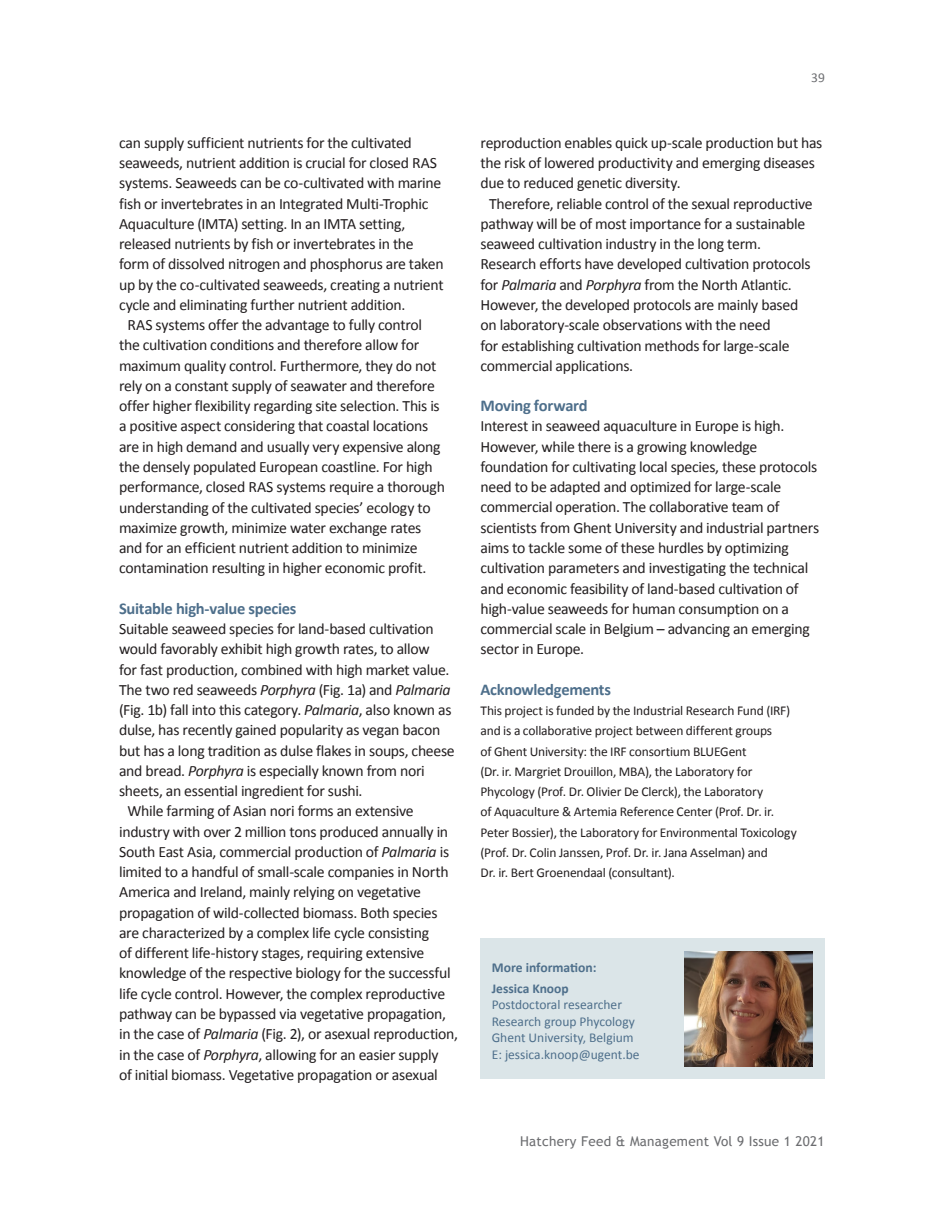
<style>
.page{position:relative;width:944px;height:1214px;background:#fff}
.page>*{position:absolute;margin:0;border:0;box-sizing:border-box;transform-origin:0 0}
.t1{font:700 16.5px "Calibri";letter-spacing:-.02em;color:#4e6f8b}
.t2{font:15.75px/20.2px "Calibri";letter-spacing:-.02em;color:#231f20}
.t3{font:700 13.65px "Calibri";color:#4e6f8b}
.t4{font:13.5px/20.2px "Calibri";letter-spacing:-.015em;color:#231f20}
.t5{font:13.5px/16.5px "Calibri";color:#4e6f8b}
.t6{font:13.5px "Trebuchet MS";letter-spacing:.02em;color:#6c6d70}
.t7{font:700 13.5px "Calibri";color:#4e6f8b}
.t8{font:13.5px "Calibri";color:#6c6d70}
.s1{font-style:italic}
</style>
<div class="page">
<div style="left:480px;top:938px;width:344px;height:141px;background:#dbe5e8"></div>
<img style="left:685px;top:951px;width:127px;height:115px">
<p class="t2" style="left:119px;top:132px;width:294px">can supply sufficient nutrients for the cultivated</p>
<p class="t2" style="left:119px;top:152px;width:319px">seaweeds, nutrient addition is crucial for closed RAS</p>
<p class="t2" style="left:119px;top:172px;width:324px">systems. Seaweeds can be co-cultivated with marine</p>
<p class="t2" style="left:119px;top:192px;width:311px">fish or invertebrates in an Integrated Multi-Trophic</p>
<p class="t2" style="left:119px;top:213px;width:288px">Aquaculture (IMTA) setting. In an IMTA setting,</p>
<p class="t2" style="left:119px;top:233px;width:296px">released nutrients by fish or invertebrates in the</p>
<p class="t2" style="left:119px;top:253px;width:326px">form of dissolved nitrogen and phosphorus are taken</p>
<p class="t2" style="left:119px;top:273px;width:326px">up by the co-cultivated seaweeds, creating a nutrient</p>
<p class="t2" style="left:119px;top:294px;width:288px">cycle and eliminating further nutrient addition.</p>
<p class="t2" style="left:128px;top:314px;width:296px">RAS systems offer the advantage to fully control</p>
<p class="t2" style="left:119px;top:334px;width:301px">the cultivation conditions and therefore allow for</p>
<p class="t2" style="left:119px;top:354px;width:319px">maximum quality control. Furthermore, they do not</p>
<p class="t2" style="left:119px;top:375px;width:317px">rely on a constant supply of seawater and therefore</p>
<p class="t2" style="left:119px;top:395px;width:322px">offer higher flexibility regarding site selection. This is</p>
<p class="t2" style="left:119px;top:415px;width:311px">a positive aspect considering that coastal locations</p>
<p class="t2" style="left:119px;top:435px;width:323px">are in high demand and usually very expensive along</p>
<p class="t2" style="left:119px;top:456px;width:315px">the densely populated European coastline. For high</p>
<p class="t2" style="left:119px;top:476px;width:327px">performance, closed RAS systems require a thorough</p>
<p class="t2" style="left:119px;top:496px;width:313px">understanding of the cultivated species’ ecology to</p>
<p class="t2" style="left:119px;top:516px;width:304px">maximize growth, minimize water exchange rates</p>
<p class="t2" style="left:119px;top:537px;width:300px">and for an efficient nutrient addition to minimize</p>
<p class="t2" style="left:119px;top:557px;width:309px">contamination resulting in higher economic profit.</p>
<p class="t1" style="left:119px;top:598px;width:179px">Suitable high-value species</p>
<p class="t2" style="left:119px;top:618px;width:316px">Suitable seaweed species for land-based cultivation</p>
<p class="t2" style="left:119px;top:638px;width:312px">would favorably exhibit high growth rates, to allow</p>
<p class="t2" style="left:119px;top:658px;width:332px">for fast production, combined with high market value.</p>
<p class="t2" style="left:119px;top:678px;width:333px">The two red seaweeds <span class="s1">Porphyra</span> (Fig. 1a) and <span class="s1">Palmaria</span></p>
<p class="t2" style="left:119px;top:699px;width:334px">(Fig. 1b) fall into this category. <span class="s1">Palmaria</span>, also known as</p>
<p class="t2" style="left:119px;top:719px;width:323px">dulse, has recently gained popularity as vegan bacon</p>
<p class="t2" style="left:119px;top:739px;width:337px">but has a long tradition as dulse flakes in soups, cheese</p>
<p class="t2" style="left:119px;top:759px;width:307px">and bread. <span class="s1">Porphyra</span> is especially known from nori</p>
<p class="t2" style="left:119px;top:780px;width:245px">sheets, an essential ingredient for sushi.</p>
<p class="t2" style="left:128px;top:800px;width:288px">While farming of Asian nori forms an extensive</p>
<p class="t2" style="left:119px;top:820px;width:330px">industry with over 2 million tons produced annually in</p>
<p class="t2" style="left:119px;top:840px;width:331px">South East Asia, commercial production of <span class="s1">Palmaria</span> is</p>
<p class="t2" style="left:119px;top:861px;width:331px">limited to a handful of small-scale companies in North</p>
<p class="t2" style="left:119px;top:881px;width:303px">America and Ireland, mainly relying on vegetative</p>
<p class="t2" style="left:119px;top:901px;width:320px">propagation of wild-collected biomass. Both species</p>
<p class="t2" style="left:119px;top:921px;width:311px">are characterized by a complex life cycle consisting</p>
<p class="t2" style="left:119px;top:942px;width:307px">of different life-history stages, requiring extensive</p>
<p class="t2" style="left:119px;top:962px;width:333px">knowledge of the respective biology for the successful</p>
<p class="t2" style="left:119px;top:982px;width:327px">life cycle control. However, the complex reproductive</p>
<p class="t2" style="left:119px;top:1002px;width:328px">pathway can be bypassed via vegetative propagation,</p>
<p class="t2" style="left:119px;top:1023px;width:340px">in the case of <span class="s1">Palmaria</span> (Fig. 2), or asexual reproduction,</p>
<p class="t2" style="left:119px;top:1043px;width:321px">in the case of <span class="s1">Porphyra</span>, allowing for an easier supply</p>
<p class="t2" style="left:119px;top:1063px;width:320px">of initial biomass. Vegetative propagation or asexual</p>
<p class="t8" style="left:811px;top:70px;width:15px">39</p>
<p class="t2" style="left:480px;top:132px;width:343px">reproduction enables quick up-scale production but has</p>
<p class="t2" style="left:480px;top:152px;width:336px">the risk of lowered productivity and emerging diseases</p>
<p class="t2" style="left:480px;top:172px;width:202px">due to reduced genetic diversity.</p>
<p class="t2" style="left:489px;top:193px;width:325px">Therefore, reliable control of the sexual reproductive</p>
<p class="t2" style="left:480px;top:213px;width:326px">pathway will be of most importance for a sustainable</p>
<p class="t2" style="left:480px;top:233px;width:282px">seaweed cultivation industry in the long term.</p>
<p class="t2" style="left:480px;top:253px;width:331px">Research efforts have developed cultivation protocols</p>
<p class="t2" style="left:480px;top:274px;width:313px">for <span class="s1">Palmaria</span> and <span class="s1">Porphyra</span> from the North Atlantic.</p>
<p class="t2" style="left:480px;top:294px;width:319px">However, the developed protocols are mainly based</p>
<p class="t2" style="left:480px;top:314px;width:292px">on laboratory-scale observations with the need</p>
<p class="t2" style="left:480px;top:334px;width:310px">for establishing cultivation methods for large-scale</p>
<p class="t2" style="left:480px;top:355px;width:154px">commercial applications.</p>
<p class="t1" style="left:480px;top:395px;width:109px">Moving forward</p>
<p class="t2" style="left:480px;top:415px;width:340px">Interest in seaweed aquaculture in Europe is high.<br>However, while there is a growing knowledge foundation for cultivating local species, these protocols need to be adapted and optimized for large-scale commercial operation. The collaborative team of scientists from Ghent University and industrial partners aims to tackle some of these hurdles by optimizing cultivation parameters and investigating the technical and economic feasibility of land-based cultivation of high-value seaweeds for human consumption on a commercial scale in Belgium – advancing an emerging sector in Europe.</p>
<p class="t1" style="left:480px;top:679px;width:132px">Acknowledgements</p>
<p class="t4" style="left:480px;top:700px;width:318px">This project is funded by the Industrial Research Fund (IRF) and is a collaborative project between different groups<br>of Ghent University: the IRF consortium BLUEGent<br>(Dr. ir. Margriet Drouillon, MBA), the Laboratory for Phycology (Prof. Dr. Olivier De Clerck), the Laboratory<br>of Aquaculture &amp; Artemia Reference Center (Prof. Dr. ir.<br>Peter Bossier), the Laboratory for Environmental Toxicology (Prof. Dr. Colin Janssen, Prof. Dr. ir. Jana Asselman) and<br>Dr. ir. Bert Groenendaal (consultant).</p>
<p class="t3" style="left:492px;top:958px;width:106px">More information:</p>
<p class="t7" style="left:492px;top:979px;width:78px">Jessica Knoop</p>
<p class="t5" style="left:492px;top:995px;width:149px">Postdoctoral researcher<br>Research group Phycology<br>Ghent University, Belgium<br>E: jessica.knoop@ugent.be</p>
<p class="t6" style="left:520px;top:1132px;width:306px">Hatchery Feed &amp; Management Vol 9 Issue 1 2021</p>
</div>
